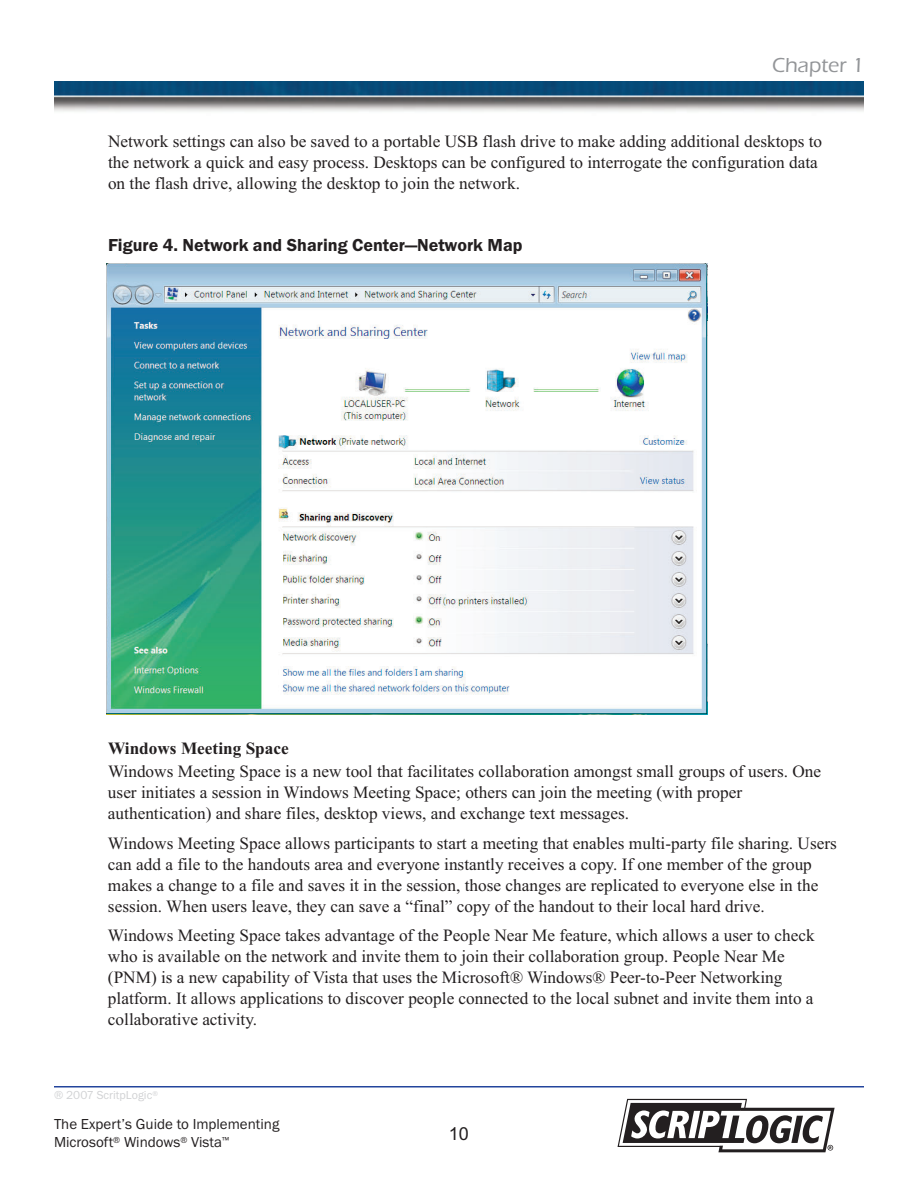
<style>
.page{position:relative;width:918px;height:1188px;background:#fff}
.page>*{position:absolute;margin:0;border:0;box-sizing:border-box;transform-origin:0 0}
.t1{font:500 21px "Eras ITC";color:#939598}
.t2{font:600 18px "Franklin Gothic";color:#231f20}
.t3{font:18px "Arial";color:#231f20}
.t4{font:17.25px/21px "Times New Roman";color:#231f20}
.t5{font:700 17.25px "Times New Roman";color:#231f20}
.t6{font:15px/18px "Franklin Gothic";color:#231f20}
.t7{font:12px "Franklin Gothic";color:#d1d2d4}
</style>
<div class="page">
<svg style="left:618px;top:1099px;width:217px;height:53px"></svg>
<hr style="left:54px;top:1086px;width:810px;height:2px;background:#23449c">
<img style="left:54px;top:81px;width:810px;height:31px">
<img style="left:107px;top:263px;width:600px;height:451px">
<p class="t1" style="left:772px;top:52px;width:93px">Chapter 1</p>
<p class="t4" style="left:108px;top:131px;width:716px">Network settings can also be saved to a portable USB flash drive to make adding additional desktops to the network a quick and easy process. Desktops can be configured to interrogate the configuration data on the flash drive, allowing the desktop to join the network.</p>
<p class="t2" style="left:108px;top:235px;width:416px">Figure 4. Network and Sharing Center—Network Map</p>
<p class="t5" style="left:108px;top:738px;width:182px">Windows Meeting Space</p>
<p class="t4" style="left:108px;top:760px;width:715px">Windows Meeting Space is a new tool that facilitates collaboration amongst small groups of users. One user initiates a session in Windows Meeting Space; others can join the meeting (with proper authentication) and share files, desktop views, and exchange text messages.</p>
<p class="t4" style="left:108px;top:832px;width:730px">Windows Meeting Space allows participants to start a meeting that enables multi-party file sharing. Users can add a file to the handouts area and everyone instantly receives a copy. If one member of the group makes a change to a file and saves it in the session, those changes are replicated to everyone else in the session. When users leave, they can save a “final” copy of the handout to their local hard drive.</p>
<p class="t4" style="left:108px;top:925px;width:708px">Windows Meeting Space takes advantage of the People Near Me feature, which allows a user to check who is available on the network and invite them to join their collaboration group. People Near Me (PNM) is a new capability of Vista that uses the Microsoft® Windows® Peer-to-Peer Networking platform. It allows applications to discover people connected to the local subnet and invite them into a collaborative activity.</p>
<p class="t7" style="left:54px;top:1088px;width:105px">® 2007 ScritpLogic<sup>®</sup></p>
<p class="t6" style="left:54px;top:1115px;width:227px">The Expert’s Guide to Implementing<br>Microsoft<sup>®</sup> Windows<sup>®</sup> Vista<sup>™</sup></p>
<p class="t3" style="left:449px;top:1124px;width:22px">10</p>
</div>
